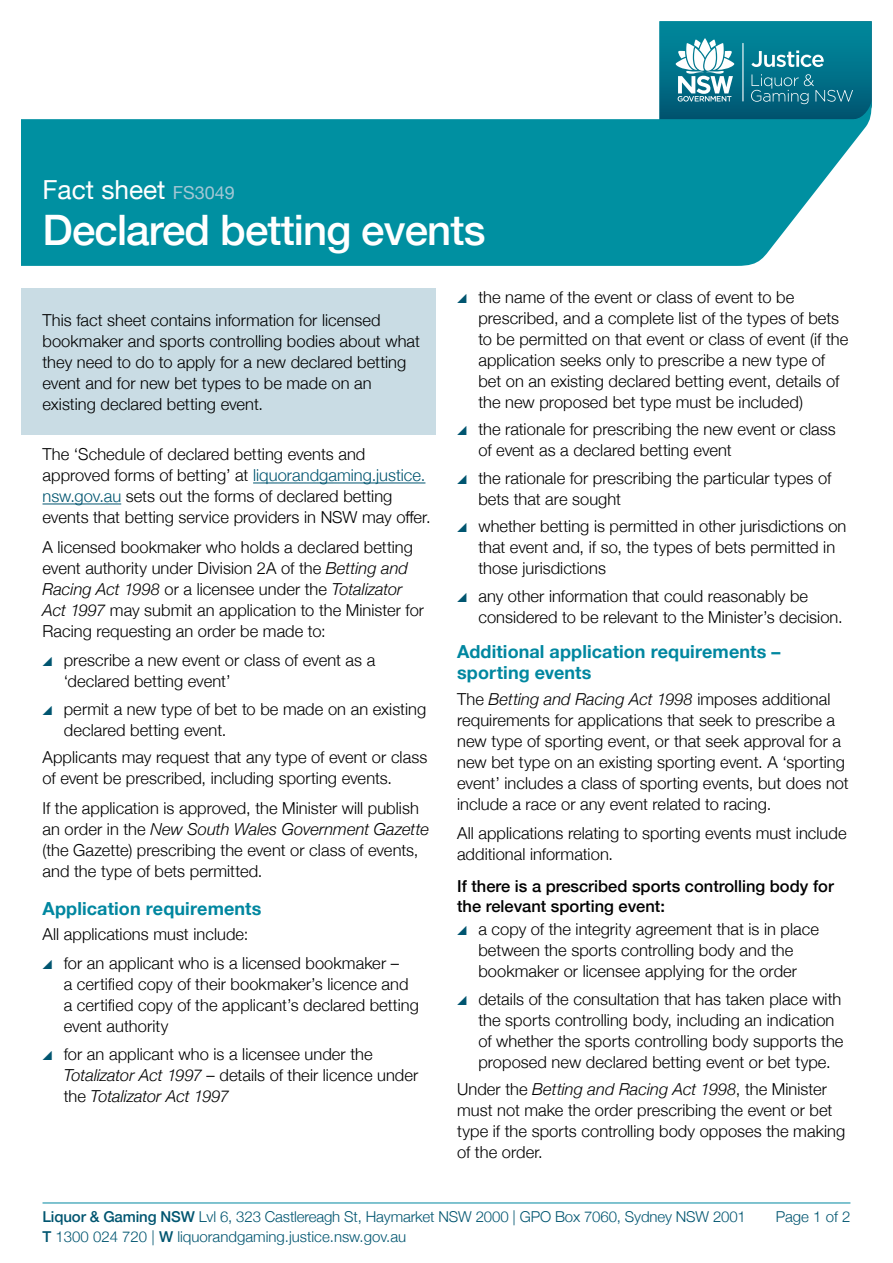
<style>
.page{position:relative;width:893px;height:1263px;background:#fff}
.page>*{position:absolute;margin:0;border:0;box-sizing:border-box;transform-origin:0 0}
.t1{font:500 42px "Helvetica Neue";letter-spacing:-.02em;color:#fff}
.t2{font:26.25px "Helvetica Neue";color:#fff}
.B3___Subhead_size_1{font:700 18px/21px "Helvetica Neue";letter-spacing:.005em;color:#0087a0}
.Body_copy_-_Standard{font:300 16.5px/21px "Helvetica Neue";letter-spacing:.005em;color:#000}
.P1___Box_copy_para_l{font:300 16.5px/21px "Helvetica Neue";letter-spacing:.005em;color:#000}
.B4___Subhead_size_2{font:500 16.5px/19.5px "Helvetica Neue";color:#000}
.Footer_Pg_no{font:300 15px "Helvetica Neue";letter-spacing:-.01em;color:#005570}
.s1{font-size:18px;color:#a4c7d4}
.s2{color:#005570}
.s3{font-style:italic}
.s4{font-weight:500}
</style>
<div class="page">
<svg style="left:21px;top:119px;width:848px;height:147px;background:#1097a7"></svg>
<svg style="left:659px;top:21px;width:213px;height:100px;background:#208398"></svg>
<hr style="left:43px;top:1202px;width:807px;height:1px;background:#0087a0">
<div style="left:21px;top:288px;width:415px;height:146px;background:#c9dce4"></div>
<hr style="left:253px;top:483px;width:172px;height:1px;background:#005570">
<hr style="left:43px;top:504px;width:78px;height:1px;background:#005570">
<h2 class="t2" style="left:43px;top:171px;width:194px">Fact sheet <span class="s1">FS3049</span></h2>
<h1 class="t1" style="left:43px;top:196px;width:444px">Declared betting events</h1>
<p class="P1___Box_copy_para_l" style="left:43px;top:308px;width:379px">This fact sheet contains information for licensed bookmaker and sports controlling bodies about what they need to do to apply for a new declared betting event and for new bet types to be made on an existing declared betting event.</p>
<p class="Body_copy_-_Standard" style="left:43px;top:443px;width:390px">The ‘Schedule of declared betting events and approved forms of betting’ at <span class="s2">liquorandgaming.justice. nsw.gov.au</span> sets out the forms of declared betting events that betting service providers in NSW may offer.</p>
<p class="Body_copy_-_Standard" style="left:43px;top:535px;width:383px">A licensed bookmaker who holds a declared betting event authority under Division 2A of the <span class="s3">Betting and Racing Act 1998</span> or a licensee under the <span class="s3">Totalizator Act 1997</span> may submit an application to the Minister for Racing requesting an order be made to:</p>
<p class="Body_copy_-_Standard" style="left:64px;top:649px;width:313px;text-indent:-21px"><span class="s2">•</span> prescribe a new event or class of event as a ‘declared betting event’</p>
<p class="Body_copy_-_Standard" style="left:64px;top:697px;width:364px;text-indent:-21px"><span class="s2">•</span> permit a new type of bet to be made on an existing declared betting event.</p>
<p class="Body_copy_-_Standard" style="left:43px;top:745px;width:386px">Applicants may request that any type of event or class of event be prescribed, including sporting events.</p>
<p class="Body_copy_-_Standard" style="left:43px;top:796px;width:388px">If the application is approved, the Minister will publish an order in the <span class="s3">New South Wales Government Gazette </span>(the Gazette) prescribing the event or class of events, and the type of bets permitted.</p>
<p class="B3___Subhead_size_1" style="left:43px;top:898px;width:221px">Application requirements</p>
<p class="Body_copy_-_Standard" style="left:43px;top:922px;width:207px">All applications must include:</p>
<p class="Body_copy_-_Standard" style="left:64px;top:952px;width:357px;text-indent:-21px"><span class="s2">•</span> for an applicant who is a licensed bookmaker –<br>a certified copy of their bookmaker’s licence and a certified copy of the applicant’s declared betting event authority</p>
<p class="Body_copy_-_Standard" style="left:64px;top:1042px;width:356px;text-indent:-21px"><span class="s2">•</span> for an applicant who is a licensee under the<br><span class="s3">Totalizator Act 1997</span> – details of their licence under the <span class="s3">Totalizator Act 1997</span></p>
<p class="Body_copy_-_Standard" style="left:478px;top:285px;width:372px;text-indent:-21px"><span class="s2">•</span> the name of the event or class of event to be prescribed, and a complete list of the types of bets to be permitted on that event or class of event (if the application seeks only to prescribe a new type of bet on an existing declared betting event, details of the new proposed bet type must be included)</p>
<p class="Body_copy_-_Standard" style="left:478px;top:418px;width:359px;text-indent:-21px"><span class="s2">•</span> the rationale for prescribing the new event or class of event as a declared betting event</p>
<p class="Body_copy_-_Standard" style="left:478px;top:466px;width:354px;text-indent:-21px"><span class="s2">•</span> the rationale for prescribing the particular types of bets that are sought</p>
<p class="Body_copy_-_Standard" style="left:478px;top:515px;width:370px;text-indent:-21px"><span class="s2">•</span> whether betting is permitted in other jurisdictions on that event and, if so, the types of bets permitted in those jurisdictions</p>
<p class="Body_copy_-_Standard" style="left:478px;top:584px;width:366px;text-indent:-21px"><span class="s2">•</span> any other information that could reasonably be considered to be relevant to the Minister’s decision.</p>
<p class="B3___Subhead_size_1" style="left:457px;top:642px;width:325px">Additional application requirements – sporting events</p>
<p class="Body_copy_-_Standard" style="left:457px;top:687px;width:393px">The <span class="s3">Betting and Racing Act 1998</span> imposes additional requirements for applications that seek to prescribe a new type of sporting event, or that seek approval for a new bet type on an existing sporting event. A ‘sporting event’ includes a class of sporting events, but does not include a race or any event related to racing.</p>
<p class="Body_copy_-_Standard" style="left:457px;top:822px;width:391px">All applications relating to sporting events must include additional information.</p>
<p class="B4___Subhead_size_2" style="left:457px;top:875px;width:378px">If there is a prescribed sports controlling body for the relevant sporting event:</p>
<p class="Body_copy_-_Standard" style="left:457px;top:917px;width:363px;text-align:center"><span class="s2">•</span> a copy of the integrity agreement that is in place between the sports controlling body and the bookmaker or licensee applying for the order</p>
<p class="Body_copy_-_Standard" style="left:478px;top:987px;width:367px;text-indent:-21px"><span class="s2">•</span> details of the consultation that has taken place with the sports controlling body, including an indication of whether the sports controlling body supports the proposed new declared betting event or bet type.</p>
<p class="Body_copy_-_Standard" style="left:457px;top:1077px;width:390px">Under the <span class="s3">Betting and Racing Act 1998</span>, the Minister must not make the order prescribing the event or bet type if the sports controlling body opposes the making of the order.</p>
<p class="Footer_Pg_no" style="left:43px;top:1205px;width:705px"><span class="s4">Liquor &amp; Gaming NSW</span> Lvl 6, 323 Castlereagh St, Haymarket NSW 2000 | GPO Box 7060, Sydney NSW 2001</p>
<p class="Footer_Pg_no" style="left:776px;top:1205px;width:76px">Page 1 of 2</p>
<p class="Footer_Pg_no" style="left:43px;top:1224px;width:365px"><span class="s4">T</span> 1300 024 720 | <span class="s4">W</span> liquorandgaming.justice.nsw.gov.au</p>
</div>
